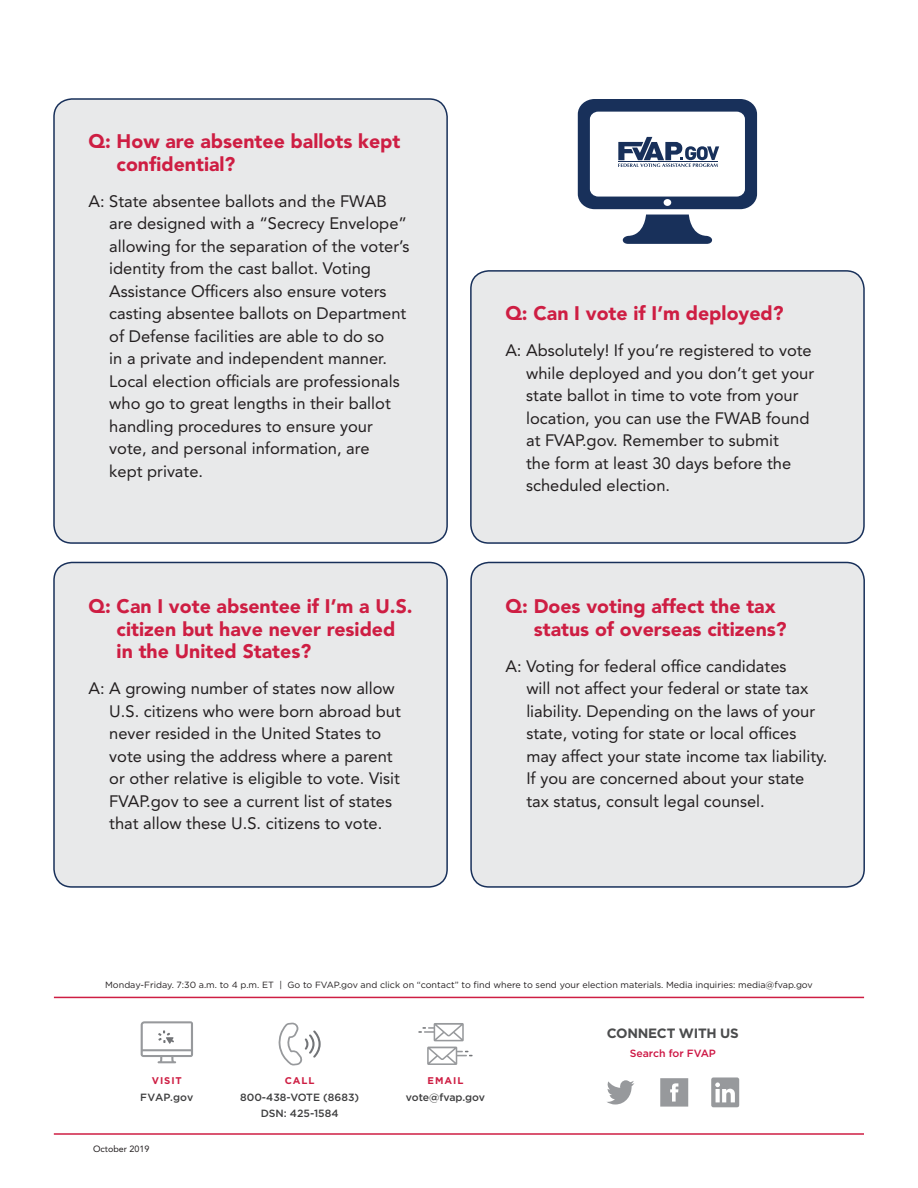
<style>
.page{position:relative;width:918px;height:1188px;background:#fff}
.page>*{position:absolute;margin:0;border:0;box-sizing:border-box;transform-origin:0 0}
.t1{font:900 19.5px/22.5px "Avenir LT Std";color:#ce1e43}
.t2{font:16.5px/22.5px "Avenir LT Std";color:#231f20}
.t3{font:700 13.5px "Gotham HTF";letter-spacing:-.02em;color:#4b4c4d}
.t4{font:500 10.5px "Gotham HTF";color:#3e3e3f}
.t5{font:500 10.5px "Gotham HTF";color:#cd1543}
.t6{font:700 9.75px "Gotham HTF";letter-spacing:.095em;color:#ce1e43}
.t7{font:9px "Gotham HTF";color:#231f20}
.t8{font:9px "Avenir LT Std";color:#231f20}
</style>
<div class="page">
<svg style="left:607px;top:1080px;width:27px;height:25px"></svg>
<svg style="left:660px;top:1078px;width:28px;height:29px"></svg>
<svg style="left:711px;top:1077px;width:28px;height:30px"></svg>
<svg style="left:141px;top:1021px;width:52px;height:42px"></svg>
<svg style="left:418px;top:1023px;width:46px;height:18px"></svg>
<svg style="left:427px;top:1047px;width:46px;height:18px"></svg>
<svg style="left:278px;top:1023px;width:43px;height:42px"></svg>
<hr style="left:54px;top:997px;width:810px;height:1px;background:#ce1e43">
<hr style="left:54px;top:1133px;width:810px;height:2px;background:#ce1e43">
<div style="left:471px;top:271px;width:393px;height:272px;background:#e8e9ea;border-radius:18px"></div>
<div style="left:470px;top:270px;width:395px;height:274px;border:2px solid #18305a;border-radius:18px"></div>
<div style="left:471px;top:562px;width:393px;height:325px;background:#e8e9ea;border-radius:18px"></div>
<div style="left:470px;top:562px;width:395px;height:326px;border:2px solid #18305a;border-radius:18px"></div>
<div style="left:54px;top:99px;width:393px;height:444px;background:#e8e9ea;border-radius:18px"></div>
<div style="left:53px;top:98px;width:395px;height:446px;border:2px solid #18305a;border-radius:18px"></div>
<div style="left:54px;top:562px;width:393px;height:325px;background:#e8e9ea;border-radius:18px"></div>
<div style="left:53px;top:562px;width:395px;height:326px;border:2px solid #18305a;border-radius:18px"></div>
<svg style="left:622px;top:215px;width:90px;height:29px"></svg>
<svg style="left:578px;top:99px;width:179px;height:110px"></svg>
<p class="t1" style="left:117px;top:132px;width:285px;text-indent:-28px">Q: How are absentee ballots kept confidential?</p>
<p class="t2" style="left:109px;top:191px;width:302px;text-indent:-21px">A: State absentee ballots and the FWAB are designed with a “Secrecy Envelope” allowing for the separation of the voter’s identity from the cast ballot. Voting Assistance Officers also ensure voters casting absentee ballots on Department of Defense facilities are able to do so<br>in a private and independent manner.<br>Local election officials are professionals who go to great lengths in their ballot handling procedures to ensure your vote, and personal information, are<br>kept private.</p>
<p class="t1" style="left:117px;top:597px;width:298px;text-indent:-28px">Q: Can I vote absentee if I’m a U.S. citizen but have never resided in the United States?</p>
<p class="t2" style="left:109px;top:679px;width:293px;text-indent:-21px">A: A growing number of states now allow U.S. citizens who were born abroad but never resided in the United States to vote using the address where a parent or other relative is eligible to vote. Visit FVAP.gov to see a current list of states that allow these U.S. citizens to vote.</p>
<p class="t1" style="left:505px;top:304px;width:280px">Q: Can I vote if I’m deployed?</p>
<p class="t2" style="left:526px;top:341px;width:290px;text-indent:-21px">A: Absolutely! If you’re registered to vote while deployed and you don’t get your state ballot in time to vote from your location, you can use the FWAB found at FVAP.gov. Remember to submit<br>the form at least 30 days before the scheduled election.</p>
<p class="t1" style="left:534px;top:597px;width:255px;text-indent:-28px">Q: Does voting affect the tax status of overseas citizens?</p>
<p class="t2" style="left:526px;top:656px;width:303px;text-indent:-21px">A: Voting for federal office candidates<br>will not affect your federal or state tax liability. Depending on the laws of your state, voting for state or local offices may affect your state income tax liability.<br>If you are concerned about your state tax status, consult legal counsel.</p>
<p class="t7" style="left:105px;top:981px;width:709px">Monday-Friday. 7:30 a.m. to 4 p.m. ET | Go to FVAP.gov and click on “contact” to find where to send your election materials. Media inquiries: media@fvap.gov</p>
<p class="t6" style="left:152px;top:1075px;width:32px">VISIT</p>
<p class="t6" style="left:285px;top:1075px;width:31px">CALL</p>
<p class="t6" style="left:428px;top:1075px;width:37px">EMAIL</p>
<p class="t4" style="left:140px;top:1093px;width:55px">FVAP.gov</p>
<p class="t4" style="left:240px;top:1094px;width:121px">800-438-VOTE (8683)</p>
<p class="t4" style="left:406px;top:1094px;width:81px">vote@fvap.gov</p>
<p class="t8" style="left:93px;top:1145px;width:58px">October 2019</p>
<p class="t4" style="left:261px;top:1110px;width:79px">DSN: 425-1584</p>
<p class="t3" style="left:607px;top:1025px;width:134px">CONNECT WITH US</p>
<p class="t5" style="left:630px;top:1049px;width:88px">Search for FVAP</p>
</div>
